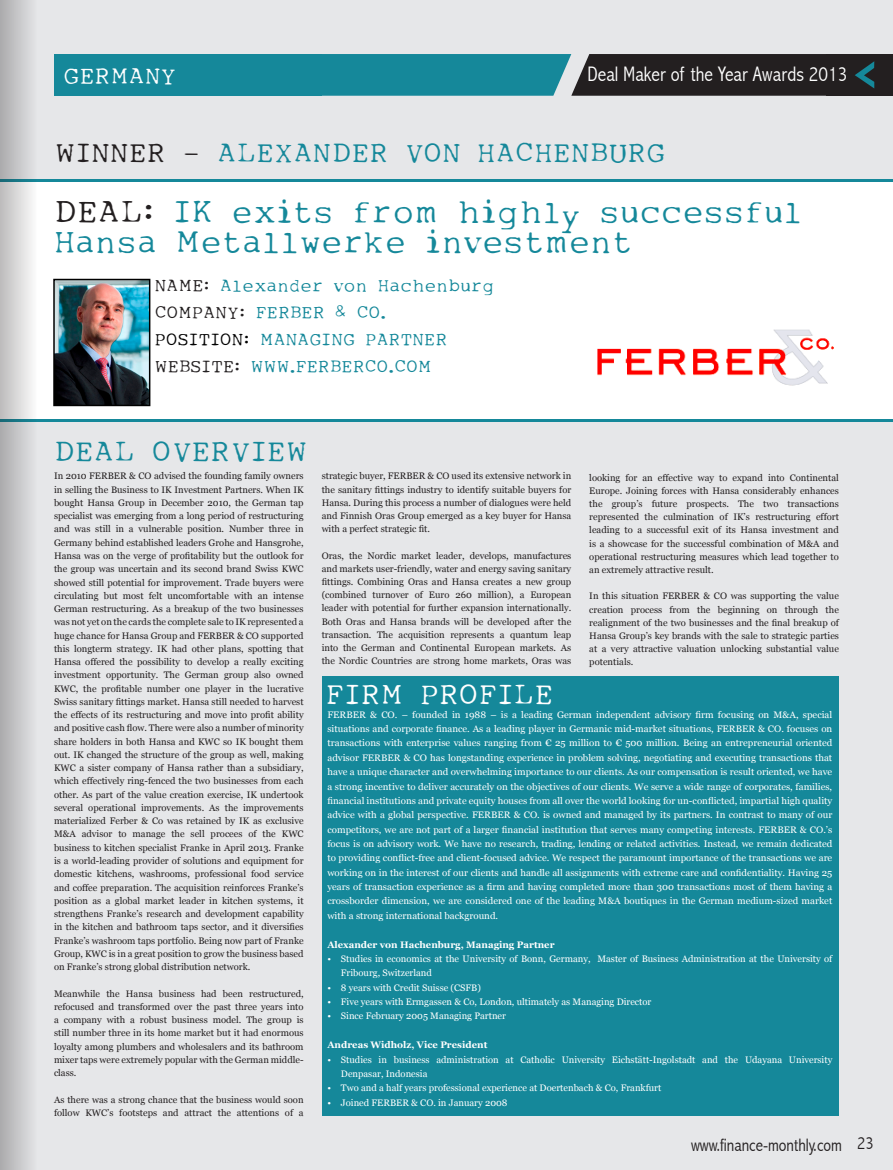
<style>
.page{position:relative;width:893px;height:1170px;background:#fff}
.page>*{position:absolute;margin:0;border:0;box-sizing:border-box;transform-origin:0 0}
.t1{font:33px/30px "My type of font";color:#15889a}
.t2{font:30px "My type of font";color:#15889a}
.t3{font:30px "My type of font";color:#fff}
.t4{font:28.5px "My type of font";color:#15889a}
.t5{font:24px "My type of font";color:#fff}
.t6{font:300 condensed 21px "Abadi";color:#fff}
.t7{font:18px/27px "My type of font";color:#15889a}
.t8{font:300 condensed 18px "Abadi";color:#231f20}
.t9{font:9.45px/13.2px "Georgia";color:#231f20;text-align:justify}
.t10{font:9.45px/14.4px "Georgia";color:#fff}
.t11{font:700 9.45px "Georgia";color:#fff}
.s1{color:#231f20}
.s2{color:#000}
</style>
<div class="page">
<div style="left:0;top:0;width:893px;height:1169px;background:#e6e7e9"></div>
<div style="left:0;top:182px;width:893px;height:237px;background:#fff"></div>
<hr style="left:0;top:180px;width:893px;height:2px;background:#15889a">
<hr style="left:0;top:419px;width:893px;height:2px;background:#15889a">
<img style="left:597px;top:329px;width:237px;height:57px">
<div style="left:323px;top:676px;width:516px;height:439px;background:#15889a"></div>
<img style="left:56px;top:282px;width:91px;height:121px">
<div style="left:53px;top:279px;width:97px;height:127px;border:2px solid #000"></div>
<div style="left:54px;top:54px;width:268px;height:42px;background:#15889a"></div>
<svg style="left:322px;top:54px;width:571px;height:42px;background:#24535b"></svg>
<svg style="left:0;top:0;width:37px;height:1169px"></svg>
<h3 class="t5" style="left:64px;top:60px;width:114px">GERMANY</h3>
<h3 class="t6" style="left:588px;top:62px;width:261px">Deal Maker of the Year Awards 2013</h3>
<h3 class="t4" style="left:55px;top:135px;width:612px"><span class="s1">WINNER -</span> ALEXANDER VON HACHENBURG</h3>
<h1 class="t1" style="left:54px;top:197px;width:750px"><span class="s1">DEAL:</span> IK exits from highly successful<br>Hansa Metallwerke investment</h1>
<h3 class="t7" style="left:155px;top:272px;width:341px"><span class="s1">NAME:</span> Alexander von Hachenburg<br><span class="s1">COMPANY:</span> FERBER &amp; CO.<br><span class="s2">POSITION:</span> MANAGING PARTNER<br><span class="s1">WEBSITE:</span> WWW.FERBERCO.COM</h3>
<h2 class="t2" style="left:54px;top:432px;width:255px">DEAL OVERVIEW</h2>
<p class="t9" style="left:54px;top:469px;width:251px">In 2010 FERBER &amp; CO advised the founding family owners in selling the Business to IK Investment Partners. When IK bought Hansa Group in December 2010, the German tap specialist was emerging from a long period of restructuring and was still in a vulnerable position. Number three in Germany behind established leaders Grohe and Hansgrohe, Hansa was on the verge of profitability but the outlook for the group was uncertain and its second brand Swiss KWC showed still potential for improvement. Trade buyers were circulating but most felt uncomfortable with an intense German restructuring. As a breakup of the two businesses was not yet on the cards the complete sale to IK represented a huge chance for Hansa Group and FERBER &amp; CO supported this longterm strategy. IK had other plans, spotting that Hansa offered the possibility to develop a really exciting investment opportunity. The German group also owned KWC, the profitable number one player in the lucrative Swiss sanitary fittings market. Hansa still needed to harvest the effects of its restructuring and move into profit ability and positive cash flow. There were also a number of minority share holders in both Hansa and KWC so IK bought them out. IK changed the structure of the group as well, making KWC a sister company of Hansa rather than a subsidiary, which effectively ring-fenced the two businesses from each other. As part of the value creation exercise, IK undertook several operational improvements. As the improvements materialized Ferber &amp; Co was retained by IK as exclusive M&amp;A advisor to manage the sell procees of the KWC business to kitchen specialist Franke in April 2013. Franke is a world-leading provider of solutions and equipment for domestic kitchens, washrooms, professional food service and coffee preparation. The acquisition reinforces Franke’s position as a global market leader in kitchen systems, it strengthens Franke’s research and development capability in the kitchen and bathroom taps sector, and it diversifies Franke’s washroom taps portfolio. Being now part of Franke Group, KWC is in a great position to grow the business based on Franke’s strong global distribution network.</p>
<p class="t9" style="left:54px;top:986px;width:251px">Meanwhile the Hansa business had been restructured, refocused and transformed over the past three years into a company with a robust business model. The group is still number three in its home market but it had enormous loyalty among plumbers and wholesalers and its bathroom mixer taps were extremely popular with the German middle&shy;class.</p>
<p class="t9" style="left:54px;top:1092px;width:251px">As there was a strong chance that the business would soon follow KWC’s footsteps and attract the attentions of a</p>
<p class="t9" style="left:322px;top:469px;width:251px">strategic buyer, FERBER &amp; CO used its extensive network in the sanitary fittings industry to identify suitable buyers for Hansa. During this process a number of dialogues were held and Finnish Oras Group emerged as a key buyer for Hansa with a perfect strategic fit.</p>
<p class="t9" style="left:322px;top:549px;width:251px">Oras, the Nordic market leader, develops, manufactures and markets user-friendly, water and energy saving sanitary fittings. Combining Oras and Hansa creates a new group (combined turnover of Euro 260 million), a European leader with potential for further expansion internationally.<br>Both Oras and Hansa brands will be developed after the transaction. The acquisition represents a quantum leap into the German and Continental European markets. As the Nordic Countries are strong home markets, Oras was</p>
<p class="t9" style="left:589px;top:471px;width:251px">looking for an effective way to expand into Continental Europe. Joining forces with Hansa considerably enhances the group’s future prospects. The two transactions represented the culmination of IK’s restructuring effort leading to a successful exit of its Hansa investment and is a showcase for the successful combination of M&amp;A and operational restructuring measures which lead together to an extremely attractive result.</p>
<p class="t9" style="left:589px;top:589px;width:251px">In this situation FERBER &amp; CO was supporting the value creation process from the beginning on through the realignment of the two businesses and the final breakup of Hansa Group’s key brands with the sale to strategic parties at a very attractive valuation unlocking substantial value potentials.</p>
<h2 class="t3" style="left:326px;top:675px;width:229px">FIRM PROFILE</h2>
<p class="t10" style="left:327px;top:707px;width:506px;text-align:justify">FERBER &amp; CO. – founded in 1988 – is a leading German independent advisory firm focusing on M&amp;A, special situations and corporate finance. As a leading player in Germanic mid-market situations, FERBER &amp; CO. focuses on transactions with enterprise values ranging from € 25 million to € 500 million. Being an entrepreneurial oriented advisor FERBER &amp; CO has longstanding experience in problem solving, negotiating and executing transactions that have a unique character and overwhelming importance to our clients. As our compensation is result oriented, we have a strong incentive to deliver accurately on the objectives of our clients. We serve a wide range of corporates, families, financial institutions and private equity houses from all over the world looking for un-conflicted, impartial high quality advice with a global perspective. FERBER &amp; CO. is owned and managed by its partners. In contrast to many of our competitors, we are not part of a larger financial institution that serves many competing interests. FERBER &amp; CO.’s focus is on advisory work. We have no research, trading, lending or related activities. Instead, we remain dedicated to providing conflict-free and client-focused advice. We respect the paramount importance of the transactions we are working on in the interest of our clients and handle all assignments with extreme care and confidentiality. Having 25 years of transaction experience as a firm and having completed more than 300 transactions most of them having a crossborder dimension, we are considered one of the leading M&amp;A boutiques in the German medium-sized market with a strong international background.</p>
<p class="t11" style="left:327px;top:938px;width:229px">Alexander von Hachenburg, Managing Partner</p>
<p class="t10" style="left:341px;top:951px;width:493px;text-indent:-14px">• Studies in economics at the University of Bonn, Germany, Master of Business Administration at the University of<br>Fribourg, Switzerland</p>
<p class="t10" style="left:327px;top:980px;width:155px">• 8 years with Credit Suisse (CSFB)</p>
<p class="t10" style="left:327px;top:994px;width:326px">• Five years with Ermgassen &amp; Co, London, ultimately as Managing Director</p>
<p class="t10" style="left:327px;top:1009px;width:180px">• Since February 2005 Managing Partner</p>
<p class="t11" style="left:327px;top:1038px;width:161px">Andreas Widholz, Vice President</p>
<p class="t10" style="left:341px;top:1052px;width:493px;text-indent:-14px">• Studies in business administration at Catholic University Eichstätt-Ingolstadt and the Udayana University<br>Denpasar, Indonesia</p>
<p class="t10" style="left:327px;top:1080px;width:335px">• Two and a half years professional experience at Doertenbach &amp; Co, Frankfurt</p>
<p class="t10" style="left:327px;top:1095px;width:182px">• Joined FERBER &amp; CO. in January 2008</p>
<h3 class="t8" style="left:691px;top:1134px;width:184px">www.finance-monthly.com 23</h3>
</div>
